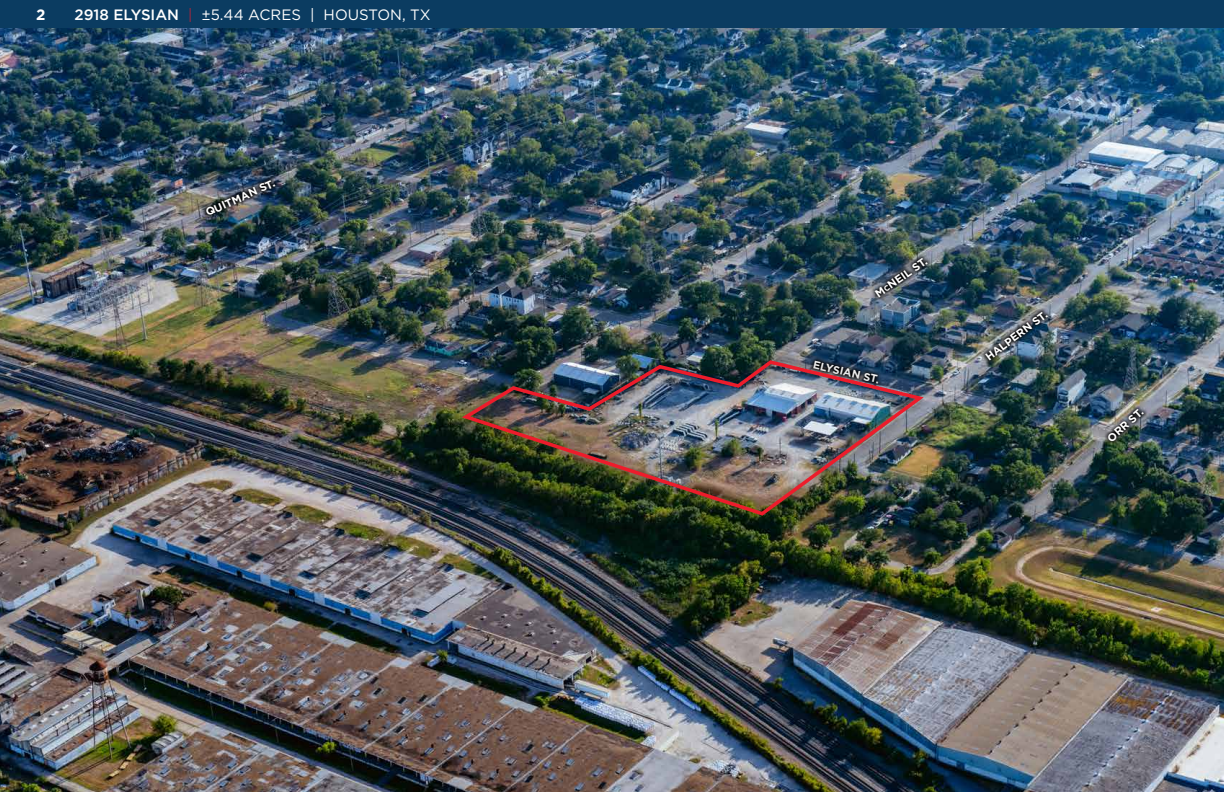
<style>
.page{position:relative;width:1224px;height:792px;background:#fff}
.page>*{position:absolute;margin:0;border:0;box-sizing:border-box;transform-origin:0 0}
.t1{font:15px "Gotham";color:#fff}
.t2{font:700 15px "Gotham";color:#fff}
.t3{font:700 11px "Gotham";color:#fff}
.s1{font-weight:500}
.s2{font-weight:300;color:#e41e2e}
.s3{font-size:7.7px}
</style>
<div class="page">
<img style="left:0;top:27px;width:1224px;height:765px">
<img style="left:201px;top:175px;width:79px;height:45px">
<img style="left:981px;top:307px;width:72px;height:58px">
<img style="left:870px;top:253px;width:62px;height:49px">
<img style="left:1103px;top:404px;width:46px;height:42px">
<img style="left:445px;top:345px;width:495px;height:192px">
<img style="left:458px;top:358px;width:467px;height:160px">
<div style="left:0;top:0;width:1224px;height:27px;background:#0b3c61"></div>
<h1 class="t2" style="left:36px;top:4px;width:11px">2</h1>
<h1 class="t1" style="left:75px;top:5px;width:358px"><span class="s1">2918 ELYSIAN</span> <span class="s2">|</span> ±5.44 ACRES | HOUSTON, TX</h1>
<p class="t3" style="left:203px;top:206px;width:76px;rotate:-24deg">QUITMAN ST.</p>
<p class="t3" style="left:872px;top:289px;width:63px;rotate:-35deg">M<span class="s3">c</span>NEIL ST.</p>
<p class="t3" style="left:815px;top:357px;width:69px;rotate:13deg">ELYSIAN ST.</p>
<p class="t3" style="left:982px;top:352px;width:76px;rotate:-37deg">HALPERN ST.</p>
<p class="t3" style="left:1104px;top:434px;width:46px;rotate:-42deg">ORR ST.</p>
</div>
